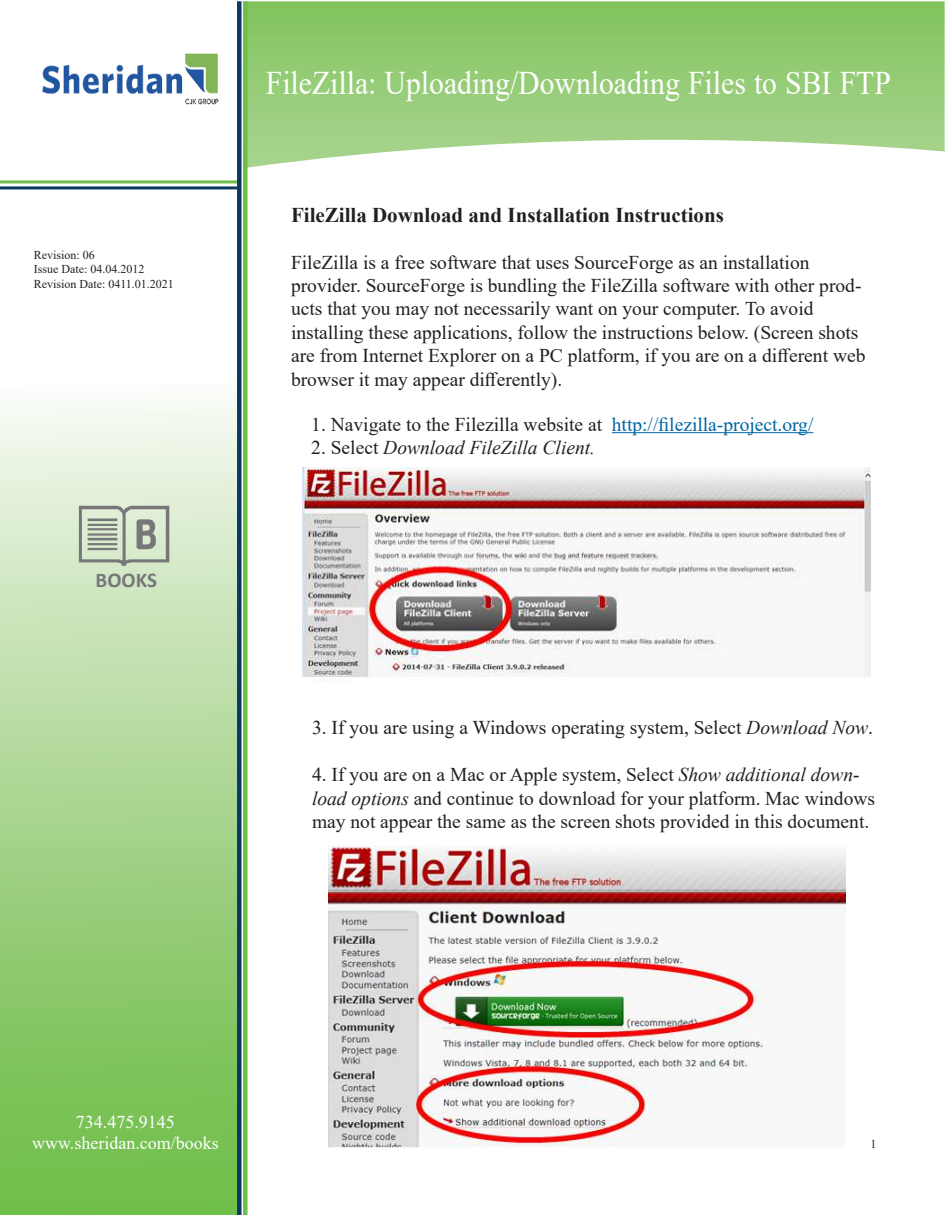
<style>
.page{position:relative;width:945px;height:1215px;background:#fff}
.page>*{position:absolute;margin:0;border:0;box-sizing:border-box;transform-origin:0 0}
.t1{font:33px "Times New Roman";color:#fff;scale:.9 1}
.t2{font:700 21px "Times New Roman";color:#221f1f}
.t3{font:700 21px "Calibri";color:#77777a}
.t4{font:19.5px/23.4px "Times New Roman";color:#221f1f}
.t5{font:italic 19.5px "Times New Roman";color:#221f1f}
.t6{font:18px/21.6px "Times New Roman";color:#fff;text-align:center}
.t7{font:12px/14.4px "Times New Roman";color:#221f1f}
.s1{color:#0065a5}
.s2{font-style:normal}
.s3{font-style:italic}
</style>
<div class="page">
<img style="left:248px;top:1px;width:697px;height:167px">
<img style="left:0;top:183px;width:237px;height:1032px">
<hr style="left:0;top:180px;width:238px;height:3px;background:#6ebe49">
<hr style="left:0;top:186px;width:238px;height:3px;background:#0a3a60">
<div style="left:237px;top:1px;width:5px;height:1214px;background:#0a3a60"></div>
<div style="left:243px;top:1px;width:5px;height:1214px;background:#6ebe49"></div>
<img style="left:42px;top:53px;width:177px;height:52px">
<img style="left:78px;top:505px;width:96px;height:63px">
<hr style="left:612px;top:432px;width:201px;height:1px;background:#0065a5">
<img style="left:328px;top:846px;width:517px;height:302px">
<img style="left:303px;top:468px;width:568px;height:211px">
<p class="t7" style="left:34px;top:248px;width:142px">Revision: 06<br>Issue Date: 04.04.2012<br>Revision Date: 0411.01.2021</p>
<p class="t3" style="left:96px;top:567px;width:63px">BOOKS</p>
<h1 class="t1" style="left:266px;top:71px;width:696px">FileZilla: Uploading/Downloading Files to SBI FTP</h1>
<p class="t2" style="left:291px;top:208px;width:434px">FileZilla Download and Installation Instructions</p>
<p class="t4" style="left:291px;top:252px;width:576px">FileZilla is a free software that uses SourceForge as an installation provider. SourceForge is bundling the FileZilla software with other prod&shy;ucts that you may not necessarily want on your computer. To avoid installing these applications, follow the instructions below. (Screen shots are from Internet Explorer on a PC platform, if you are on a different web browser it may appear differently).</p>
<p class="t4" style="left:311px;top:414px;width:504px">1. Navigate to the Filezilla website at <span class="s1">http://filezilla-project.org/</span></p>
<p class="t5" style="left:311px;top:440px;width:285px"><span class="s2">2. Select</span> Download FileZilla Client.</p>
<p class="t4" style="left:312px;top:718px;width:563px">3. If you are using a Windows operating system, Select <span class="s3">Download Now</span>.</p>
<p class="t4" style="left:312px;top:765px;width:565px">4. If you are on a Mac or Apple system, Select <span class="s3">Show additional down&shy;load options</span> and continue to download for your platform. Mac windows may not appear the same as the screen shots provided in this document.</p>
<p class="t6" style="left:32px;top:1111px;width:188px">734.475.9145 www.sheridan.com/books</p>
<p class="t7" style="left:871px;top:1138px;width:7px">1</p>
</div>
